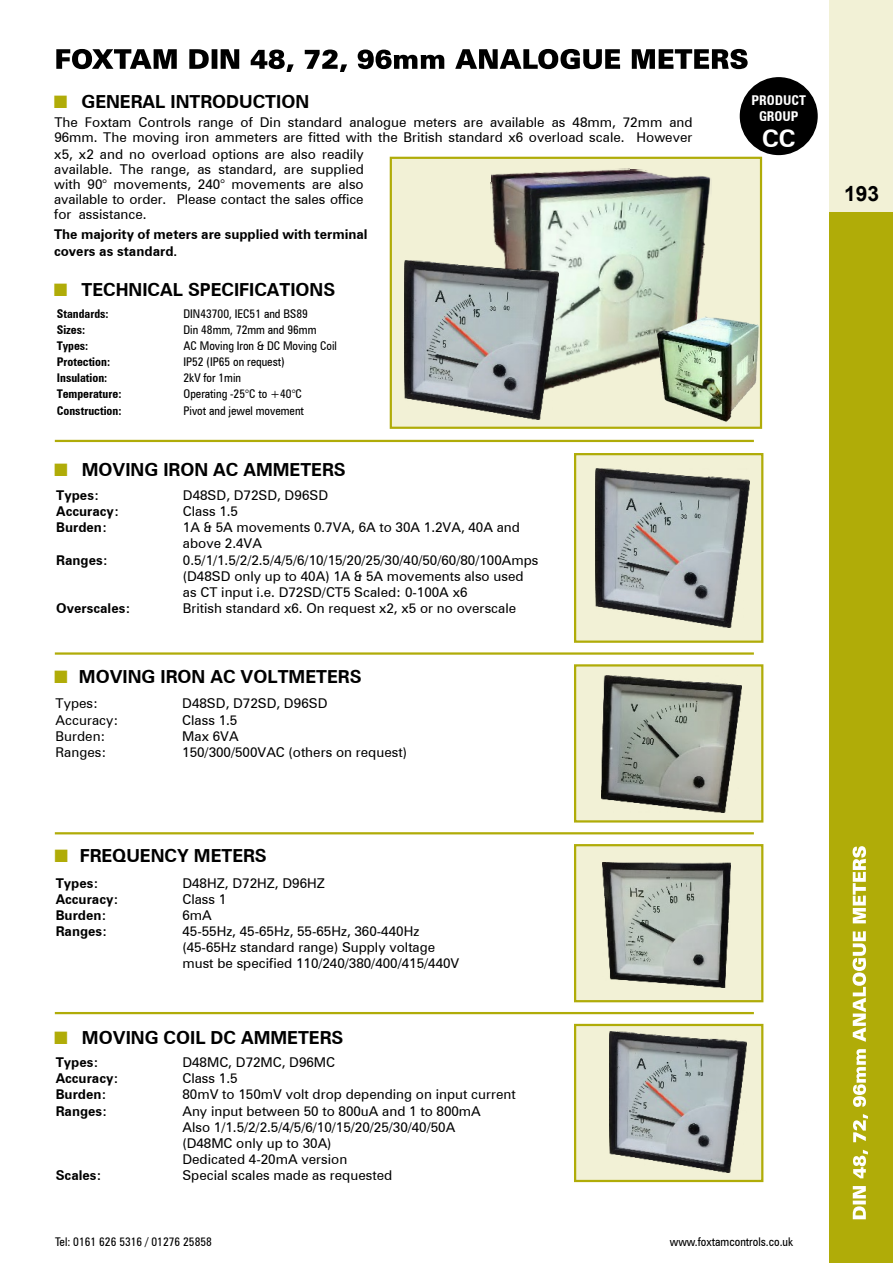
<style>
.page{position:relative;width:893px;height:1263px;background:#fff}
.page>*{position:absolute;margin:0;border:0;box-sizing:border-box;transform-origin:0 0}
.t1{font:700 24px "Zurich BT";color:#fff}
.t2{font:700 21px "Arial";color:#000}
.t3{font:700 18px "Zurich BT";color:#000}
.t4{font:13.5px/16.2px "Zurich BT";color:#000}
.t5{font:700 13.5px/17.7px "Zurich BT";color:#000}
.t6{font:700 condensed 13.5px/16.2px "Zurich BT";color:#fff;text-align:center}
.t7{font:condensed 12px "Zurich BT";color:#000}
.t8{font:700 condensed 12px "Zurich BT";color:#000}
</style>
<div class="page">
<div style="left:829px;top:0;width:64px;height:212px;background:#f2f1d6"></div>
<div style="left:829px;top:212px;width:64px;height:1051px;background:#b0ac08"></div>
<div style="left:390px;top:157px;width:372px;height:272px;background:#f2f1d6;border:2px solid #b0ac08"></div>
<hr style="left:55px;top:440px;width:699px;height:2px;background:#b0ac08">
<hr style="left:55px;top:652px;width:699px;height:3px;background:#b0ac08">
<hr style="left:55px;top:832px;width:699px;height:2px;background:#b0ac08">
<hr style="left:55px;top:1012px;width:699px;height:2px;background:#b0ac08">
<img style="left:490px;top:168px;width:221px;height:218px">
<img style="left:657px;top:316px;width:101px;height:105px">
<div style="left:574px;top:453px;width:189px;height:190px;background:#f2f1d6;border:2px solid #b0ac08"></div>
<div style="left:574px;top:664px;width:189px;height:158px;background:#f2f1d6;border:2px solid #b0ac08"></div>
<div style="left:574px;top:844px;width:189px;height:158px;background:#f2f1d6;border:2px solid #b0ac08"></div>
<div style="left:574px;top:1024px;width:189px;height:158px;background:#f2f1d6;border:2px solid #b0ac08"></div>
<svg style="left:56px;top:49px;width:121px;height:20px"></svg>
<svg style="left:189px;top:49px;width:20px;height:20px"></svg>
<div style="left:212px;top:49px;width:5px;height:20px;background:#000"></div>
<svg style="left:221px;top:49px;width:18px;height:20px"></svg>
<svg style="left:251px;top:50px;width:43px;height:22px"></svg>
<svg style="left:305px;top:50px;width:42px;height:22px"></svg>
<svg style="left:358px;top:50px;width:86px;height:19px"></svg>
<svg style="left:455px;top:49px;width:165px;height:20px"></svg>
<svg style="left:632px;top:49px;width:116px;height:20px"></svg>
<svg style="left:853px;top:1206px;width:13px;height:13px"></svg>
<svg style="left:853px;top:1200px;width:13px;height:4px"></svg>
<svg style="left:853px;top:1186px;width:13px;height:12px"></svg>
<svg style="left:853px;top:1150px;width:15px;height:28px"></svg>
<svg style="left:853px;top:1114px;width:15px;height:28px"></svg>
<svg style="left:853px;top:1049px;width:13px;height:58px"></svg>
<svg style="left:853px;top:931px;width:13px;height:111px"></svg>
<svg style="left:852px;top:846px;width:14px;height:77px"></svg>
<div style="left:740px;top:77px;width:78px;height:78px;background:#000;border:2px solid #000;border-radius:50%"></div>
<img style="left:602px;top:863px;width:128px;height:125px">
<img style="left:405px;top:260px;width:154px;height:160px">
<img style="left:595px;top:468px;width:155px;height:159px">
<img style="left:602px;top:675px;width:140px;height:138px">
<img style="left:609px;top:1031px;width:137px;height:142px">
<h3 class="t3" style="left:81px;top:94px;width:229px">GENERAL INTRODUCTION</h3>
<p class="t4" style="left:54px;top:116px;width:640px;line-height:15.1px">The Foxtam Controls range of Din standard analogue meters are available as 48mm, 72mm and<br>96mm. The moving iron ammeters are fitted with the British standard x6 overload scale. However</p>
<p class="t4" style="left:54px;top:148px;width:311px;line-height:15px;text-align:justify">x5, x2 and no overload options are also readily available. The range, as standard, are supplied with 90° movements, 240° movements are also available to order. Please contact the sales office for assistance.</p>
<p class="t5" style="left:54px;top:226px;width:315px">The majority of meters are supplied with terminal covers as standard.</p>
<h3 class="t3" style="left:82px;top:283px;width:255px">TECHNICAL SPECIFICATIONS</h3>
<p class="t8" style="left:57px;top:308px;width:53px">Standards:</p>
<p class="t7" style="left:183px;top:308px;width:126px">DIN43700, IEC51 and BS89</p>
<p class="t8" style="left:57px;top:325px;width:30px">Sizes:</p>
<p class="t7" style="left:183px;top:325px;width:134px">Din 48mm, 72mm and 96mm</p>
<p class="t8" style="left:57px;top:341px;width:33px">Types:</p>
<p class="t7" style="left:183px;top:341px;width:155px">AC Moving Iron &amp; DC Moving Coil</p>
<p class="t8" style="left:57px;top:357px;width:55px">Protection:</p>
<p class="t7" style="left:183px;top:357px;width:103px">IP52 (IP65 on request)</p>
<p class="t8" style="left:57px;top:373px;width:52px">Insulation:</p>
<p class="t7" style="left:183px;top:373px;width:59px">2kV for 1min</p>
<p class="t8" style="left:57px;top:389px;width:66px">Temperature:</p>
<p class="t7" style="left:183px;top:389px;width:120px">Operating -25°C to +40°C</p>
<p class="t8" style="left:57px;top:405px;width:66px">Construction:</p>
<p class="t7" style="left:183px;top:405px;width:122px">Pivot and jewel movement</p>
<h3 class="t3" style="left:82px;top:462px;width:266px">MOVING IRON AC AMMETERS</h3>
<p class="t5" style="left:56px;top:487px;width:44px">Types:</p>
<p class="t4" style="left:183px;top:488px;width:147px">D48SD, D72SD, D96SD</p>
<p class="t5" style="left:56px;top:504px;width:64px">Accuracy:</p>
<p class="t4" style="left:183px;top:504px;width:57px">Class 1.5</p>
<p class="t5" style="left:56px;top:520px;width:52px">Burden:</p>
<p class="t4" style="left:183px;top:521px;width:339px">1A &amp; 5A movements 0.7VA, 6A to 30A 1.2VA, 40A and above 2.4VA</p>
<p class="t5" style="left:56px;top:552px;width:53px">Ranges:</p>
<p class="t4" style="left:183px;top:553px;width:357px">0.5/1/1.5/2/2.5/4/5/6/10/15/20/25/30/40/50/60/80/100Amps (D48SD only up to 40A) 1A &amp; 5A movements also used as CT input i.e. D72SD/CT5 Scaled: 0-100A x6</p>
<p class="t5" style="left:56px;top:601px;width:76px">Overscales:</p>
<p class="t4" style="left:183px;top:601px;width:335px">British standard x6. On request x2, x5 or no overscale</p>
<h3 class="t3" style="left:79px;top:669px;width:284px">MOVING IRON AC VOLTMETERS</h3>
<p class="t4" style="left:56px;top:697px;width:44px">Types:</p>
<p class="t4" style="left:182px;top:697px;width:147px">D48SD, D72SD, D96SD</p>
<p class="t4" style="left:56px;top:713px;width:64px">Accuracy:</p>
<p class="t4" style="left:182px;top:713px;width:57px">Class 1.5</p>
<p class="t4" style="left:56px;top:729px;width:52px">Burden:</p>
<p class="t4" style="left:182px;top:729px;width:58px">Max 6VA</p>
<p class="t4" style="left:56px;top:745px;width:52px">Ranges:</p>
<p class="t4" style="left:182px;top:745px;width:226px">150/300/500VAC (others on request)</p>
<h3 class="t3" style="left:80px;top:848px;width:189px">FREQUENCY METERS</h3>
<p class="t5" style="left:56px;top:875px;width:44px">Types:</p>
<p class="t4" style="left:182px;top:876px;width:144px">D48HZ, D72HZ, D96HZ</p>
<p class="t5" style="left:56px;top:891px;width:64px">Accuracy:</p>
<p class="t4" style="left:182px;top:892px;width:45px">Class 1</p>
<p class="t5" style="left:56px;top:907px;width:52px">Burden:</p>
<p class="t4" style="left:182px;top:908px;width:31px">6mA</p>
<p class="t5" style="left:56px;top:924px;width:53px">Ranges:</p>
<p class="t4" style="left:182px;top:924px;width:278px">45-55Hz, 45-65Hz, 55-65Hz, 360-440Hz (45-65Hz standard range) Supply voltage must be specified 110/240/380/400/415/440V</p>
<h3 class="t3" style="left:82px;top:1030px;width:263px">MOVING COIL DC AMMETERS</h3>
<p class="t5" style="left:56px;top:1055px;width:44px">Types:</p>
<p class="t4" style="left:182px;top:1055px;width:154px">D48MC, D72MC, D96MC</p>
<p class="t5" style="left:56px;top:1071px;width:64px">Accuracy:</p>
<p class="t4" style="left:182px;top:1071px;width:57px">Class 1.5</p>
<p class="t5" style="left:56px;top:1087px;width:52px">Burden:</p>
<p class="t4" style="left:182px;top:1088px;width:335px">80mV to 150mV volt drop depending on input current</p>
<p class="t5" style="left:56px;top:1103px;width:53px">Ranges:</p>
<p class="t4" style="left:182px;top:1104px;width:300px">Any input between 50 to 800uA and 1 to 800mA Also 1/1.5/2/2.5/4/5/6/10/15/20/25/30/40/50A (D48MC only up to 30A)<br>Dedicated 4-20mA version</p>
<p class="t5" style="left:56px;top:1168px;width:48px">Scales:</p>
<p class="t4" style="left:182px;top:1168px;width:211px">Special scales made as requested</p>
<p class="t6" style="left:752px;top:93px;width:56px">PRODUCT<br>GROUP</p>
<h1 class="t1" style="left:762px;top:129px;width:35px">CC</h1>
<p class="t7" style="left:55px;top:1237px;width:158px">Tel: 0161 626 5316 / 01276 25858</p>
<p class="t7" style="left:670px;top:1237px;width:125px">www.foxtamcontrols.co.uk</p>
<h2 class="t2" style="left:844px;top:186px;width:37px">193</h2>
</div>
